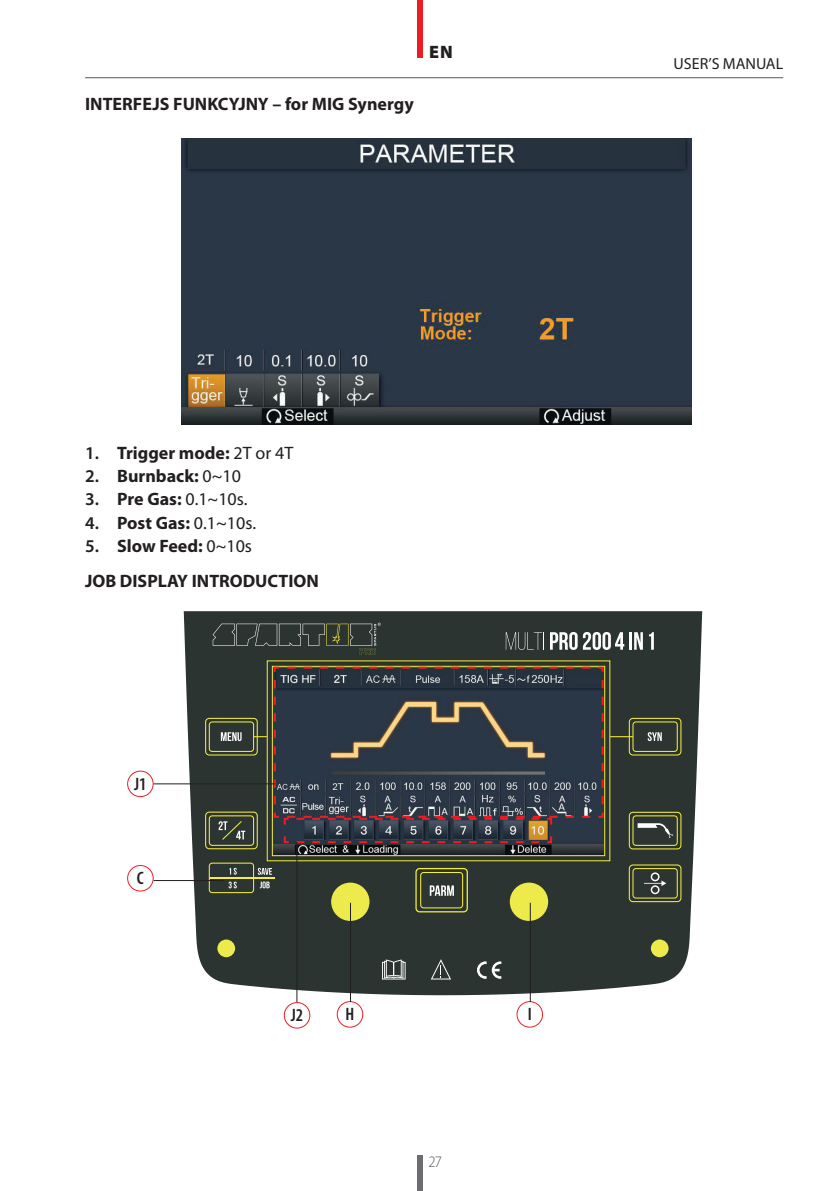
<style>
.page{position:relative;width:840px;height:1191px;background:#fff}
.page>*{position:absolute;margin:0;border:0;box-sizing:border-box;transform-origin:0 0}
.t1{font:700 18px/34.6px "Myriad Pro";color:#231f20}
.t2{font:18px "Myriad Pro";color:#231f20}
.t3{font:600 condensed 18px "Myriad Pro";color:#231f20}
.t4{font:900 18px "Myriad Pro";color:#231f20}
.t5{font:16px "Myriad Pro";color:#231f20}
.t6{font:300 semi-condensed 16px "Myriad Pro";color:#57585a}
.s1{font-weight:600}
.s2{font-weight:400}
.s3{font-weight:700}
</style>
<div class="page">
<hr style="left:85px;top:77px;width:697px;height:1px;background:#57585a">
<div style="left:417px;top:0;width:5px;height:58px;background:#ee1d23"></div>
<div style="left:417px;top:1155px;width:5px;height:36px;background:#6c6d70"></div>
<svg style="left:184px;top:611px;width:517px;height:384px;fill:#2c3432"></svg>
<div style="left:267px;top:660px;width:343px;height:201px;border:1px solid #f4ed35"></div>
<div style="left:650px;top:939px;width:18px;height:18px;background:#edea4b;border-radius:50%"></div>
<div style="left:217px;top:939px;width:18px;height:18px;background:#edea4b;border-radius:50%"></div>
<div style="left:632px;top:868px;width:45px;height:30px;background:#2d3533;border:1px solid #f4ed3a;border-radius:3px"></div>
<svg style="left:644px;top:872px;width:22px;height:22px"></svg>
<div style="left:632px;top:815px;width:45px;height:31px;background:#2d3533;border:1px solid #f4ed3a;border-radius:3px"></div>
<svg style="left:637px;top:823px;width:36px;height:15px"></svg>
<div style="left:209px;top:862px;width:45px;height:31px;background:#2d3533;border:1px solid #f4ed3a;border-radius:3px"></div>
<div style="left:209px;top:815px;width:45px;height:31px;background:#2d3533;border:1px solid #f4ed3a;border-radius:3px"></div>
<div style="left:420px;top:872px;width:43px;height:36px;background:#2d3533;border:1px solid #f4ed3a;border-radius:3px"></div>
<div style="left:415px;top:868px;width:52px;height:44px;border:1px solid #f4ed3a;border-radius:4px"></div>
<div style="left:331px;top:882px;width:38px;height:39px;background:#edea4b;border-radius:50%"></div>
<div style="left:509px;top:882px;width:39px;height:39px;background:#edea4b;border-radius:50%"></div>
<div style="left:209px;top:721px;width:45px;height:31px;background:#2d3533;border:1px solid #f4ed3a;border-radius:3px"></div>
<div style="left:205px;top:718px;width:52px;height:37px;border:1px solid #f4ed3a;border-radius:4px"></div>
<div style="left:628px;top:718px;width:53px;height:37px;border:1px solid #f4ed3a;border-radius:4px"></div>
<div style="left:628px;top:811px;width:53px;height:38px;border:1px solid #f4ed3a;border-radius:4px"></div>
<div style="left:628px;top:864px;width:53px;height:38px;border:1px solid #f4ed3a;border-radius:4px"></div>
<div style="left:205px;top:811px;width:52px;height:38px;border:1px solid #f4ed3a;border-radius:4px"></div>
<div style="left:632px;top:721px;width:45px;height:31px;background:#2d3533;border:1px solid #f4ed3a;border-radius:3px"></div>
<svg style="left:476px;top:961px;width:25px;height:17px"></svg>
<svg style="left:382px;top:959px;width:23px;height:20px"></svg>
<svg style="left:430px;top:959px;width:21px;height:20px"></svg>
<hr style="left:209px;top:877px;width:65px;height:1px;background:#f4ed3d">
<svg style="left:258px;top:868px;width:14px;height:6px"></svg>
<svg style="left:220px;top:868px;width:17px;height:20px"></svg>
<svg style="left:260px;top:881px;width:9px;height:7px"></svg>
<svg style="left:220px;top:732px;width:21px;height:9px"></svg>
<svg style="left:648px;top:632px;width:5px;height:17px"></svg>
<svg style="left:505px;top:632px;width:137px;height:18px"></svg>
<svg style="left:429px;top:885px;width:24px;height:10px"></svg>
<svg style="left:647px;top:732px;width:14px;height:9px"></svg>
<svg style="left:218px;top:821px;width:28px;height:19px"></svg>
<svg style="left:212px;top:623px;width:168px;height:31px"></svg>
<svg style="left:609px;top:736px;width:23px;height:1px"></svg>
<img style="left:181px;top:138px;width:510px;height:286px">
<img style="left:274px;top:819px;width:329px;height:35px">
<svg style="left:282px;top:819px;width:312px;height:25px"></svg>
<svg style="left:273px;top:665px;width:331px;height:154px"></svg>
<div style="left:336px;top:1001px;width:27px;height:26px;border:1px solid #ee1d23;border-radius:50%"></div>
<div style="left:516px;top:1001px;width:26px;height:26px;border:1px solid #ee1d23;border-radius:50%"></div>
<div style="left:127px;top:770px;width:27px;height:27px;border:1px solid #ee1d23;border-radius:50%"></div>
<div style="left:283px;top:1002px;width:27px;height:26px;border:1px solid #ee1d23;border-radius:50%"></div>
<div style="left:127px;top:865px;width:27px;height:26px;border:1px solid #ee1d23;border-radius:50%"></div>
<hr style="left:154px;top:783px;width:121px;height:1px;background:#231f20">
<hr style="left:154px;top:880px;width:70px;height:1px;background:#231f20">
<hr style="left:350px;top:902px;width:1px;height:100px;background:#231f20">
<hr style="left:296px;top:842px;width:1px;height:160px;background:#231f20">
<hr style="left:529px;top:902px;width:1px;height:100px;background:#231f20">
<p class="t1" style="left:85px;top:86px;width:330px">INTERFEJS FUNKCYJNY – for MIG Synergy</p>
<p class="t4" style="left:429px;top:40px;width:25px">EN</p>
<p class="t1" style="left:85px;top:435px;width:209px"><span class="s1">1.</span> Trigger mode: <span class="s2">2T or 4T</span></p>
<p class="t1" style="left:85px;top:458px;width:157px"><span class="s1">2.</span> Burnback: <span class="s2">0~10</span></p>
<p class="t2" style="left:85px;top:488px;width:164px"><span class="s1">3.</span> <span class="s3">Pre Gas:</span> 0.1~10s.</p>
<p class="t1" style="left:85px;top:504px;width:172px"><span class="s1">4.</span> Post Gas: <span class="s2">0.1~10s.</span></p>
<p class="t1" style="left:85px;top:528px;width:235px"><span class="s1">5.</span> Slow Feed: <span class="s2">0~10s<br></span>JOB DISPLAY INTRODUCTION</p>
<p class="t3" style="left:134px;top:774px;width:14px">J1</p>
<p class="t3" style="left:137px;top:868px;width:8px">C</p>
<p class="t3" style="left:291px;top:1005px;width:14px">J2</p>
<p class="t3" style="left:345px;top:1004px;width:10px">H</p>
<p class="t3" style="left:527px;top:1004px;width:6px">I</p>
<p class="t6" style="left:428px;top:1153px;width:15px">27</p>
<p class="t5" style="left:673px;top:54px;width:111px">USER’S MANUAL</p>
</div>
